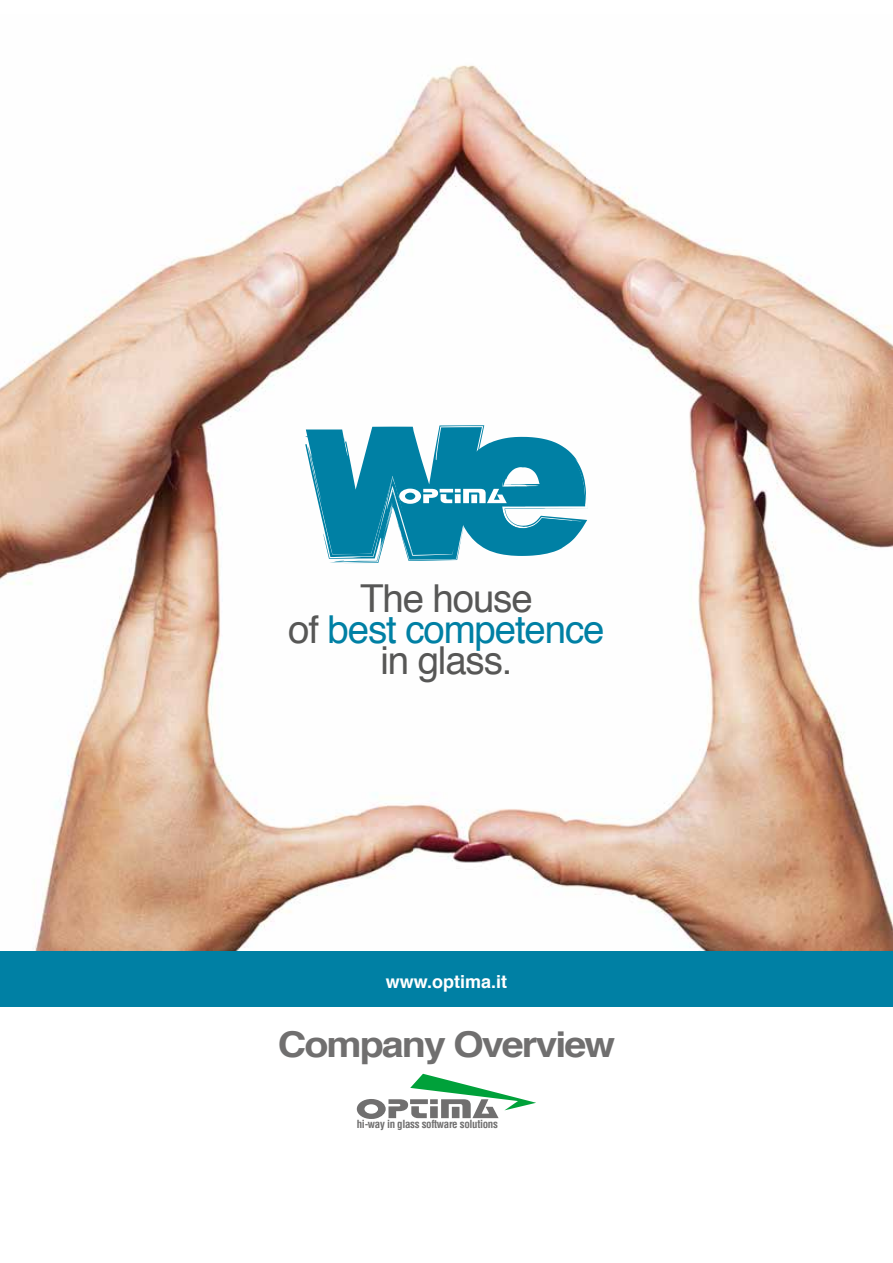
<style>
.page{position:relative;width:893px;height:1263px;background:#fff}
.page>*{position:absolute;margin:0;border:0;box-sizing:border-box;transform-origin:0 0}
.t1{font:38.55px/31px "Helvetica";letter-spacing:-.03em;color:#575756;text-align:center}
.t2{font:700 35.55px "Helvetica";letter-spacing:-.05em;color:#706f6f;scale:1.11 1}
.t3{font:700 18px "Helvetica";color:#fff}
.t4{font:700 condensed 10.95px "Helvetica LT";letter-spacing:-.03em;color:#706f6f}
.s1{color:#0080a4}
</style>
<div class="page">
<div style="left:0;top:950px;width:893px;height:57px;background:#0080a4"></div>
<img style="left:0;top:65px;width:893px;height:885px">
<svg style="left:357px;top:1074px;width:179px;height:45px"></svg>
<svg style="left:304px;top:425px;width:284px;height:138px"></svg>
<p class="t1" style="left:288px;top:584px;width:318px">The house<br>of <span class="s1">best competence </span>in glass.</p>
<p class="t3" style="left:386px;top:967px;width:123px">www.optima.it</p>
<p class="t2" style="left:278px;top:1016px;width:305px">Company Overview</p>
<p class="t4" style="left:357px;top:1117px;width:143px">hi-way in glass software solutions</p>
</div>
